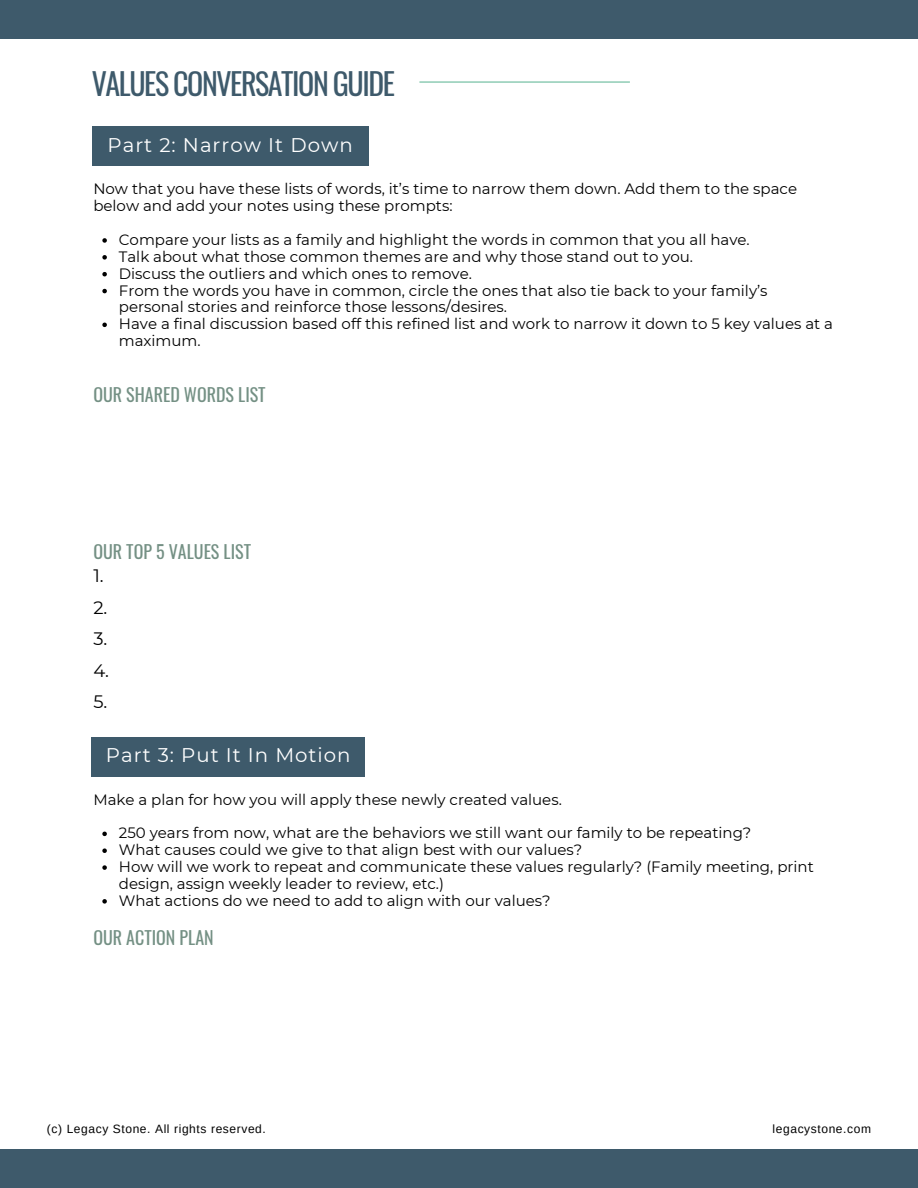
<style>
.page{position:relative;width:918px;height:1188px;background:#fff}
.page>*{position:absolute;margin:0;border:0;box-sizing:border-box;transform-origin:0 0}
.t1{font:30px "Oswald";letter-spacing:-.045em;color:#3e5a6b}
.t2{font:19.8px "Montserrat";letter-spacing:.05em;color:#fff}
.t3{font:18px "Oswald";color:#749084}
.t4{font:18px/31.5px "Montserrat";color:#000}
.t5{font:15px/16.8px "Montserrat";color:#000}
.t6{font:12px "Arimo";letter-spacing:.05em;color:#000}
</style>
<div class="page">
<div style="left:0;top:1px;width:918px;height:38px;background:#3e5a6b"></div>
<hr style="left:419px;top:81px;width:211px;height:2px;background:#6abb9c">
<div style="left:0;top:1150px;width:918px;height:38px;background:#3e5a6b"></div>
<div style="left:92px;top:126px;width:277px;height:40px;background:#3e5a6b"></div>
<svg style="left:102px;top:238px;width:5px;height:5px"></svg>
<svg style="left:102px;top:255px;width:5px;height:5px"></svg>
<svg style="left:102px;top:272px;width:5px;height:4px"></svg>
<svg style="left:102px;top:289px;width:5px;height:4px"></svg>
<svg style="left:102px;top:323px;width:5px;height:4px"></svg>
<div style="left:92px;top:737px;width:273px;height:39px;background:#3e5a6b"></div>
<svg style="left:102px;top:832px;width:5px;height:4px"></svg>
<svg style="left:102px;top:848px;width:5px;height:5px"></svg>
<svg style="left:102px;top:865px;width:5px;height:5px"></svg>
<svg style="left:102px;top:899px;width:5px;height:5px"></svg>
<h1 class="t1" style="left:92px;top:60px;width:305px">VALUES CONVERSATION GUIDE</h1>
<h4 class="t2" style="left:108px;top:133px;width:247px">Part 2: Narrow It Down</h4>
<p class="t5" style="left:93px;top:181px;width:705px">Now that you have these lists of words, it’s time to narrow them down. Add them to the space below and add your notes using these prompts:</p>
<p class="t5" style="left:119px;top:231px;width:716px">Compare your lists as a family and highlight the words in common that you all have.<br>Talk about what those common themes are and why those stand out to you.<br>Discuss the outliers and which ones to remove.<br>From the words you have in common, circle the ones that also tie back to your family’s personal stories and reinforce those lessons/desires.<br>Have a final discussion based off this refined list and work to narrow it down to 5 key values at a maximum.</p>
<p class="t3" style="left:93px;top:381px;width:174px">OUR SHARED WORDS LIST</p>
<p class="t3" style="left:93px;top:537px;width:159px">OUR TOP 5 VALUES LIST</p>
<p class="t4" style="left:93px;top:560px;width:17px">1.<br>2.<br>3.<br>4.<br>5.</p>
<p class="t2" style="left:106px;top:743px;width:246px">Part 3: Put It In Motion</p>
<p class="t5" style="left:93px;top:791px;width:470px">Make a plan for how you will apply these newly created values.</p>
<p class="t5" style="left:119px;top:825px;width:634px">250 years from now, what are the behaviors we still want our family to be repeating?</p>
<p class="t5" style="left:119px;top:841px;width:465px">What causes could we give to that align best with our values?</p>
<h2 class="t5" style="left:119px;top:858px;width:696px">How will we work to repeat and communicate these values regularly? (Family meeting, print design, assign weekly leader to review, etc.)</h2>
<p class="t5" style="left:119px;top:892px;width:433px">What actions do we need to add to align with our values?</p>
<p class="t3" style="left:93px;top:924px;width:122px">OUR ACTION PLAN</p>
<h3 class="t6" style="left:47px;top:1122px;width:220px">(c) Legacy Stone. All rights reserved.</h3>
<h3 class="t6" style="left:773px;top:1122px;width:100px">legacystone.com</h3>
</div>
